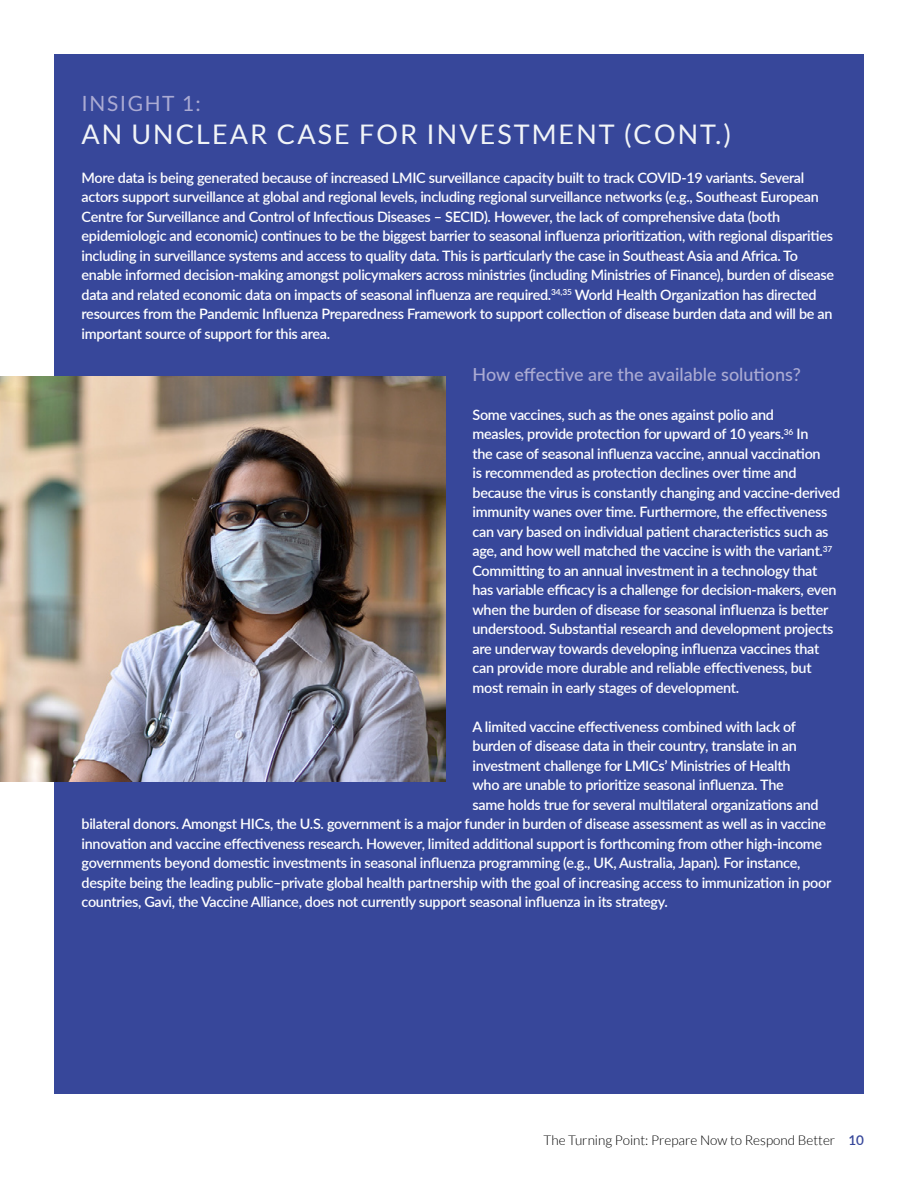
<style>
.page{position:relative;width:918px;height:1188px;background:#fff}
.page>*{position:absolute;margin:0;border:0;box-sizing:border-box;transform-origin:0 0}
.t1{font:27px "Lato";letter-spacing:.075em;color:#f1f4f7}
.t2{font:21px "Lato";letter-spacing:.075em;color:#ababd3}
.t3{font:500 18px "Lato";color:#ababd3}
.t4{font:600 14.4px/19.5px "Lato";letter-spacing:-.02em;color:#fff}
.t5{font:300 13.5px "Lato";color:#000}
.s1{font-weight:600;color:#37479a}
</style>
<div class="page">
<div style="left:54px;top:54px;width:810px;height:1040px;background:#37479a"></div>
<img style="left:0;top:376px;width:445px;height:405px">
<h2 class="t2" style="left:82px;top:92px;width:121px">INSIGHT 1:</h2>
<h1 class="t1" style="left:82px;top:119px;width:651px">AN UNCLEAR CASE FOR INVESTMENT (CONT.)</h1>
<p class="t4" style="left:82px;top:167px;width:754px">More data is being generated because of increased LMIC surveillance capacity built to track COVID-19 variants. Several actors support surveillance at global and regional levels, including regional surveillance networks (e.g., Southeast European Centre for Surveillance and Control of Infectious Diseases – SECID). However, the lack of comprehensive data (both epidemiologic and economic) continues to be the biggest barrier to seasonal influenza prioritization, with regional disparities including in surveillance systems and access to quality data. This is particularly the case in Southeast Asia and Africa. To enable informed decision-making amongst policymakers across ministries (including Ministries of Finance), burden of disease data and related economic data on impacts of seasonal influenza are required.<sup>34,35</sup> World Health Organization has directed resources from the Pandemic Influenza Preparedness Framework to support collection of disease burden data and will be an important source of support for this area.</p>
<p class="t3" style="left:472px;top:361px;width:330px">How effective are the available solutions?</p>
<p class="t4" style="left:472px;top:404px;width:369px">Some vaccines, such as the ones against polio and<br>measles, provide protection for upward of 10 years.<sup>36</sup> In<br>the case of seasonal influenza vaccine, annual vaccination<br>is recommended as protection declines over time and because the virus is constantly changing and vaccine-derived immunity wanes over time. Furthermore, the effectiveness can vary based on individual patient characteristics such as age, and how well matched the vaccine is with the variant.<sup>37<br></sup>Committing to an annual investment in a technology that has variable efficacy is a challenge for decision-makers, even when the burden of disease for seasonal influenza is better understood. Substantial research and development projects are underway towards developing influenza vaccines that can provide more durable and reliable effectiveness, but most remain in early stages of development.</p>
<p class="t4" style="left:473px;top:716px;width:325px">A limited vaccine effectiveness combined with lack of</p>
<p class="t4" style="left:473px;top:736px;width:326px">burden of disease data in their country, translate in an</p>
<p class="t4" style="left:473px;top:755px;width:319px">investment challenge for LMICs’ Ministries of Health</p>
<p class="t4" style="left:473px;top:775px;width:313px">who are unable to prioritize seasonal influenza. The</p>
<p class="t4" style="left:473px;top:794px;width:348px">same holds true for several multilateral organizations and</p>
<p class="t4" style="left:82px;top:814px;width:746px">bilateral donors. Amongst HICs, the U.S. government is a major funder in burden of disease assessment as well as in vaccine</p>
<p class="t4" style="left:82px;top:833px;width:742px">innovation and vaccine effectiveness research. However, limited additional support is forthcoming from other high-income</p>
<p class="t4" style="left:82px;top:853px;width:720px">governments beyond domestic investments in seasonal influenza programming (e.g., UK, Australia, Japan). For instance,</p>
<p class="t4" style="left:82px;top:872px;width:751px">despite being the leading public–private global health partnership with the goal of increasing access to immunization in poor</p>
<p class="t4" style="left:82px;top:892px;width:588px">countries, Gavi, the Vaccine Alliance, does not currently support seasonal influenza in its strategy.</p>
<p class="t5" style="left:543px;top:1133px;width:322px">The Turning Point: Prepare Now to Respond Better <span class="s1">10</span></p>
</div>
